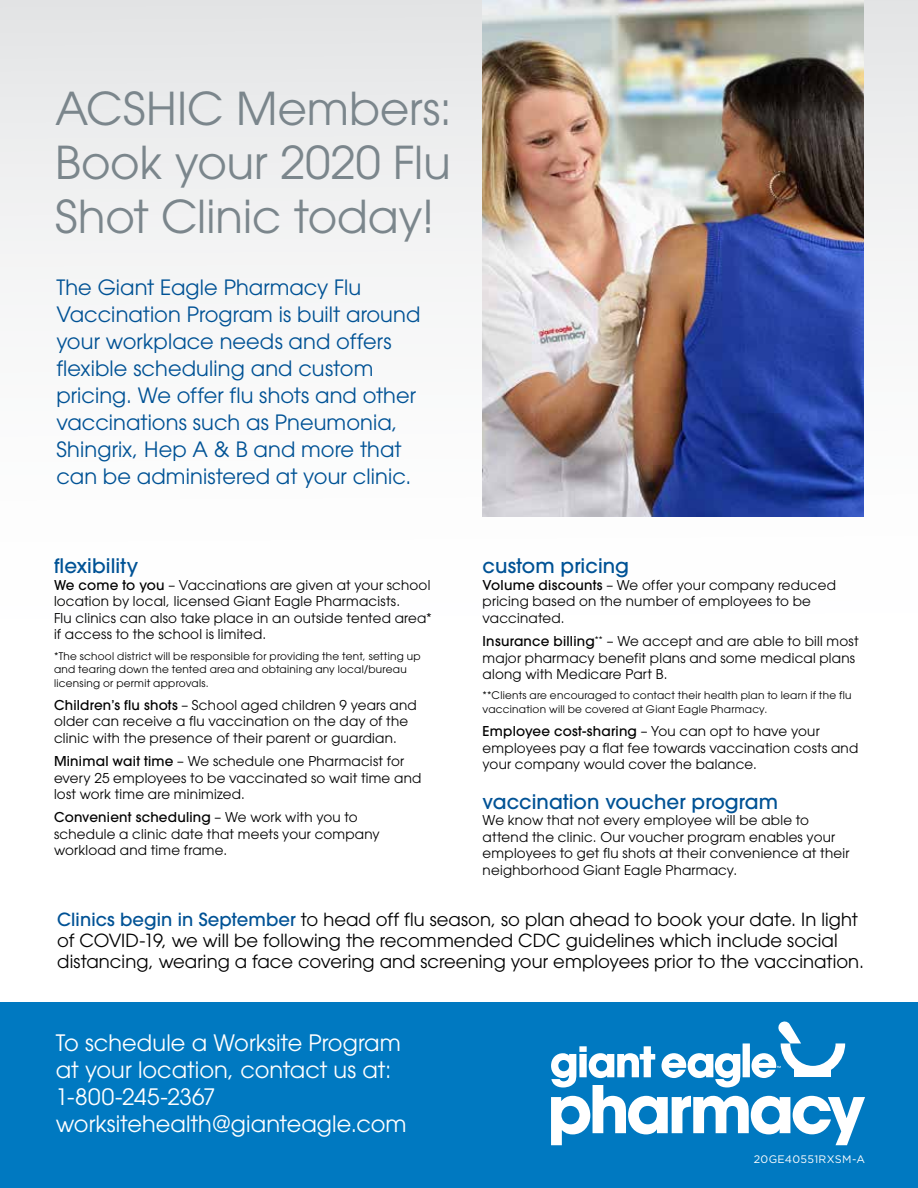
<style>
.page{position:relative;width:918px;height:1188px;background:#fff}
.page>*{position:absolute;margin:0;border:0;box-sizing:border-box;transform-origin:0 0}
.t1{font:45px/54px "ITC Avant Garde Pro";color:#7b868c;text-align:justify}
.t2{font:22.5px/27px "ITC Avant Garde Pro";color:#fff}
.t3{font:21px/27px "ITC Avant Garde Pro";letter-spacing:.005em;color:#005295}
.t4{font:500 19.95px "ITC Avant Garde Pro";letter-spacing:.005em;color:#005295}
.t5{font:18px/21px "ITC Avant Garde Pro";letter-spacing:.005em;color:#000}
.t6{font:13.5px/16.5px "ITC Avant Garde Pro";letter-spacing:.015em;color:#000}
.t7{font:10.8px "Gotham";letter-spacing:.03em;color:#fff}
.t8{font:10.5px/13.5px "ITC Avant Garde Pro";letter-spacing:.025em;color:#000}
.s1{font-weight:500}
.s2{font-weight:500;color:#005295}
</style>
<div class="page">
<svg style="left:0;top:0;width:918px;height:517px"></svg>
<div style="left:0;top:1002px;width:918px;height:186px;background:#0079c1"></div>
<img style="left:483px;top:0;width:381px;height:516px">
<svg style="left:551px;top:1022px;width:314px;height:123px"></svg>
<h1 class="t1" style="left:55px;top:81px;width:398px">ACSHIC Members:<br>Book your 2020 Flu Shot Clinic today!</h1>
<p class="t3" style="left:56px;top:273px;width:366px">The Giant Eagle Pharmacy Flu Vaccination Program is built around your workplace needs and offers flexible scheduling and custom pricing. We offer flu shots and other vaccinations such as Pneumonia, Shingrix, Hep A &amp; B and more that can be administered at your clinic.</p>
<h3 class="t4" style="left:54px;top:553px;width:86px">flexibility</h3>
<p class="t6" style="left:54px;top:577px;width:379px"><span class="s1">We come to you</span> – Vaccinations are given at your school location by local, licensed Giant Eagle Pharmacists.<br>Flu clinics can also take place in an outside tented area* if access to the school is limited.</p>
<p class="t8" style="left:54px;top:649px;width:368px">*The school district will be responsible for providing the tent, setting up and tearing down the tented area and obtaining any local/bureau licensing or permit approvals.</p>
<p class="t6" style="left:54px;top:697px;width:364px"><span class="s1">Children’s flu shots</span> – School aged children 9 years and older can receive a flu vaccination on the day of the clinic with the presence of their parent or guardian.</p>
<p class="t6" style="left:54px;top:753px;width:369px"><span class="s1">Minimal wait time</span> – We schedule one Pharmacist for every 25 employees to be vaccinated so wait time and lost work time are minimized.</p>
<p class="t6" style="left:54px;top:809px;width:327px"><span class="s1">Convenient scheduling</span> – We work with you to schedule a clinic date that meets your company workload and time frame.</p>
<h3 class="t4" style="left:483px;top:553px;width:148px">custom pricing</h3>
<p class="t6" style="left:483px;top:577px;width:355px"><span class="s1">Volume discounts</span> – We offer your company reduced pricing based on the number of employees to be vaccinated.</p>
<p class="t6" style="left:483px;top:633px;width:378px"><span class="s1">Insurance billing</span><sup>**</sup> – We accept and are able to bill most major pharmacy benefit plans and some medical plans along with Medicare Part B.</p>
<p class="t8" style="left:483px;top:689px;width:370px">**Clients are encouraged to contact their health plan to learn if the flu vaccination will be covered at Giant Eagle Pharmacy.</p>
<p class="t6" style="left:483px;top:723px;width:377px"><span class="s1">Employee cost-sharing</span> – You can opt to have your employees pay a flat fee towards vaccination costs and your company would cover the balance.</p>
<h3 class="t4" style="left:483px;top:789px;width:297px">vaccination voucher program</h3>
<p class="t6" style="left:483px;top:812px;width:368px">We know that not every employee will be able to attend the clinic. Our voucher program enables your employees to get flu shots at their convenience at their neighborhood Giant Eagle Pharmacy.</p>
<p class="t5" style="left:57px;top:909px;width:808px"><span class="s2">Clinics begin in September</span> to head off flu season, so plan ahead to book your date. In light of COVID-19, we will be following the recommended CDC guidelines which include social distancing, wearing a face covering and screening your employees prior to the vaccination.</p>
<h2 class="t2" style="left:56px;top:1029px;width:352px">To schedule a Worksite Program at your location, contact us at:<br>1-800-245-2367 worksitehealth@gianteagle.com</h2>
<p class="t7" style="left:754px;top:1152px;width:113px">20GE40551RXSM-A</p>
</div>
